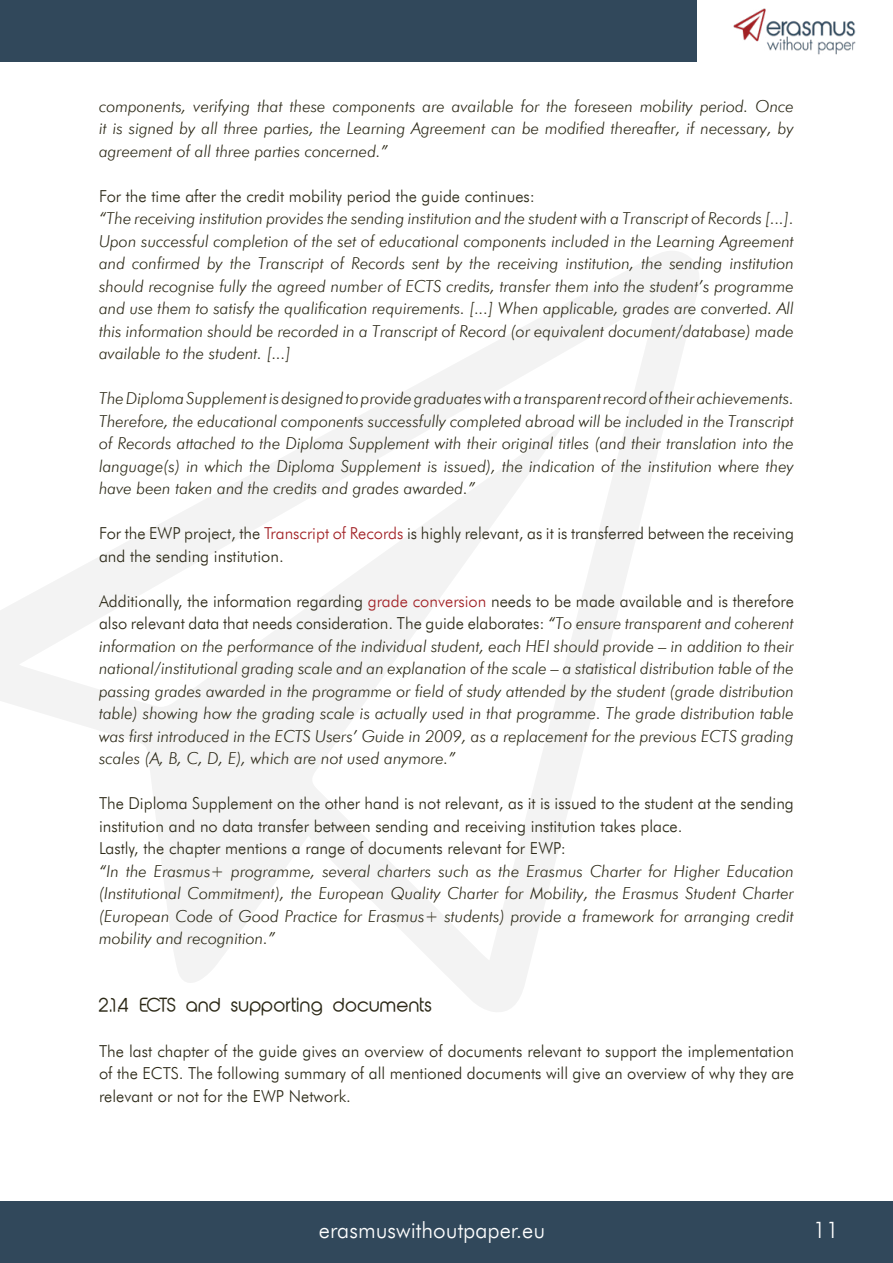
<style>
.page{position:relative;width:893px;height:1263px;background:#fff}
.page>*{position:absolute;margin:0;border:0;box-sizing:border-box;transform-origin:0 0}
.t1{font:300 22.5px "Futura BT";color:#fff}
.t2{font:18px "Abeatby Kai";letter-spacing:.02em;color:#2c2917}
.t3{font:italic 300 16.5px/22.5px "Futura BT";color:#2c2917;text-align:justify}
.t4{font:300 16.5px/22.5px "Futura BT";color:#2c2917}
.s1{color:#a12024}
.s2{font-style:normal}
.s3{font-style:normal;color:#a12024}
</style>
<div class="page">
<div style="left:0;top:0;width:696px;height:62px;background:#31485b"></div>
<img style="left:733px;top:9px;width:123px;height:45px">
<div style="left:0;top:1201px;width:893px;height:62px;background:#31485b"></div>
<svg style="left:0;top:251px;width:699px;height:761px"></svg>
<p class="t3" style="left:99px;top:94px;width:696px">components, verifying that these components are available for the foreseen mobility period. Once it is signed by all three parties, the Learning Agreement can be modified thereafter, if necessary, by agreement of all three parties concerned.”</p>
<p class="t4" style="left:99px;top:184px;width:438px">For the time after the credit mobility period the guide continues:</p>
<p class="t3" style="left:99px;top:207px;width:696px">“The receiving institution provides the sending institution and the student with a Transcript of Records [...].<br>Upon successful completion of the set of educational components included in the Learning Agreement and confirmed by the Transcript of Records sent by the receiving institution, the sending institution should recognise fully the agreed number of ECTS credits, transfer them into the student’s programme and use them to satisfy the qualification requirements. [...] When applicable, grades are converted. All this information should be recorded in a Transcript of Record (or equivalent document/database) made available to the student. [...]</p>
<p class="t3" style="left:99px;top:387px;width:696px">The Diploma Supplement is designed to provide graduates with a transparent record of their achievements.<br>Therefore, the educational components successfully completed abroad will be included in the Transcript of Records attached to the Diploma Supplement with their original titles (and their translation into the language(s) in which the Diploma Supplement is issued), the indication of the institution where they have been taken and the credits and grades awarded.”</p>
<p class="t4" style="left:99px;top:522px;width:696px">For the EWP project, the <span class="s1">Transcript of Records</span> is highly relevant, as it is transferred between the receiving and the sending institution.</p>
<p class="t3" style="left:99px;top:589px;width:696px"><span class="s2">Additionally, the information regarding</span> <span class="s3">grade conversion</span> <span class="s2">needs to be made available and is therefore also relevant data that needs consideration. The guide elaborates:</span> “To ensure transparent and coherent information on the performance of the individual student, each HEI should provide – in addition to their national/institutional grading scale and an explanation of the scale – a statistical distribution table of the passing grades awarded in the programme or field of study attended by the student (grade distribution table) showing how the grading scale is actually used in that programme. The grade distribution table was first introduced in the ECTS Users’ Guide in 2009, as a replacement for the previous ECTS grading scales (A, B, C, D, E), which are not used anymore.”</p>
<p class="t4" style="left:99px;top:792px;width:696px">The Diploma Supplement on the other hand is not relevant, as it is issued to the student at the sending institution and no data transfer between sending and receiving institution takes place.<br>Lastly, the chapter mentions a range of documents relevant for EWP:</p>
<p class="t3" style="left:99px;top:859px;width:696px">“In the Erasmus+ programme, several charters such as the Erasmus Charter for Higher Education (Institutional Commitment), the European Quality Charter for Mobility, the Erasmus Student Charter (European Code of Good Practice for Erasmus+ students) provide a framework for arranging credit mobility and recognition.”</p>
<p class="t2" style="left:99px;top:997px;width:335px">2.1.4 ECTS and supporting documents</p>
<p class="t4" style="left:99px;top:1039px;width:696px;text-align:justify">The last chapter of the guide gives an overview of documents relevant to support the implementation of the ECTS. The following summary of all mentioned documents will give an overview of why they are relevant or not for the EWP Network.</p>
<h1 class="t1" style="left:319px;top:1217px;width:228px">erasmuswithoutpaper.eu</h1>
<h1 class="t1" style="left:813px;top:1217px;width:27px">11</h1>
</div>
